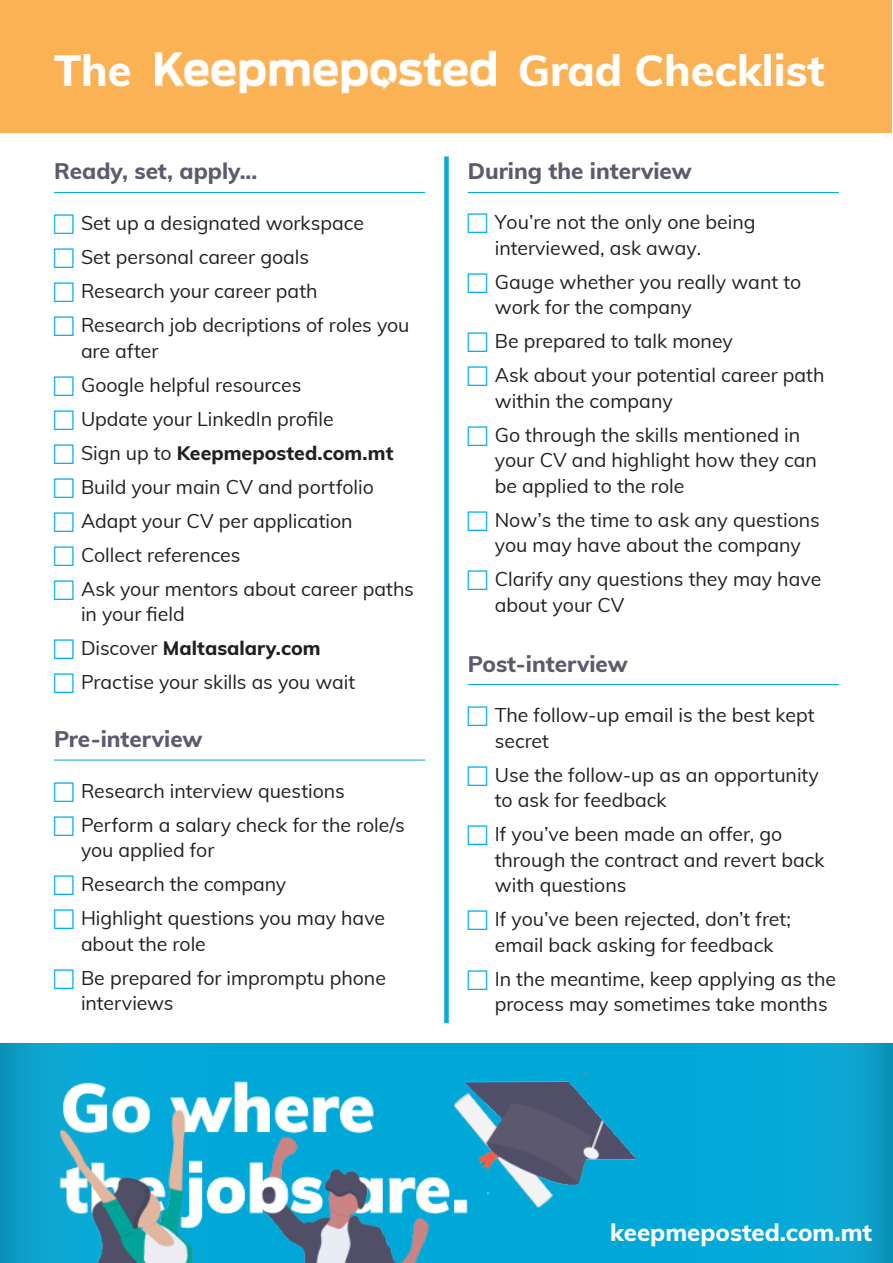
<style>
.page{position:relative;width:893px;height:1263px;background:#fff}
.page>*{position:absolute;margin:0;border:0;box-sizing:border-box;transform-origin:0 0}
.Header_1{font:800 43.5px "Muli";color:#fff}
.Paragraph_Style_2{font:800 24px "Muli";color:#fff}
.Header_2{font:800 22.5px "Muli";color:#5d5a6e}
.t1{font:19.5px/25.5px "Muli";color:#231f20}
.t2{font:800 19.5px "Muli";color:#231f20}
.s1{font-weight:400}
</style>
<div class="page">
<div style="left:1px;top:0;width:891px;height:132px;background:#fbb254"></div>
<img style="left:0;top:1043px;width:893px;height:220px">
<img style="left:0;top:1071px;width:636px;height:192px">
<img style="left:155px;top:51px;width:340px;height:43px">
<div style="left:444px;top:156px;width:5px;height:867px;background:#08aad7"></div>
<hr style="left:54px;top:192px;width:371px;height:1px;background:#08aad7">
<hr style="left:468px;top:192px;width:371px;height:1px;background:#08aad7">
<hr style="left:468px;top:684px;width:371px;height:1px;background:#08aad7">
<hr style="left:54px;top:759px;width:371px;height:1px;background:#08aad7">
<p class="Header_1" style="left:518px;top:39px;width:309px">Grad Checklist</p>
<p class="Header_2" style="left:54px;top:155px;width:205px">Ready, set, apply...</p>
<p class="Header_2" style="left:468px;top:155px;width:226px">During the interview</p>
<p class="t1" style="left:81px;top:209px;width:284px">Set up a designated workspace</p>
<p class="t1" style="left:81px;top:243px;width:230px">Set personal career goals</p>
<p class="t1" style="left:81px;top:277px;width:238px">Research your career path</p>
<p class="t1" style="left:81px;top:311px;width:330px">Research job decriptions of roles you are after</p>
<p class="t1" style="left:81px;top:371px;width:222px">Google helpful resources</p>
<p class="t1" style="left:81px;top:405px;width:254px">Update your LinkedIn profile</p>
<p class="t2" style="left:81px;top:438px;width:314px"><span class="s1">Sign up to</span> Keepmeposted.com.mt</p>
<p class="t1" style="left:81px;top:473px;width:294px">Build your main CV and portfolio</p>
<p class="t1" style="left:81px;top:507px;width:273px">Adapt your CV per application</p>
<p class="t1" style="left:81px;top:541px;width:161px">Collect references</p>
<p class="t1" style="left:81px;top:575px;width:334px">Ask your mentors about career paths in your field</p>
<p class="t2" style="left:81px;top:634px;width:241px"><span class="s1">Discover</span> Maltasalary.com</p>
<p class="t1" style="left:81px;top:668px;width:276px">Practise your skills as you wait</p>
<p class="Header_2" style="left:54px;top:722px;width:150px">Pre-interview</p>
<p class="t1" style="left:81px;top:777px;width:265px">Research interview questions</p>
<p class="t1" style="left:81px;top:811px;width:325px">Perform a salary check for the role/s you applied for</p>
<p class="t1" style="left:81px;top:870px;width:207px">Research the company</p>
<p class="t1" style="left:81px;top:904px;width:305px">Highlight questions you may have about the role</p>
<p class="t1" style="left:81px;top:964px;width:306px">Be prepared for impromptu phone interviews</p>
<p class="t1" style="left:495px;top:208px;width:262px">You’re not the only one being interviewed, ask away.</p>
<p class="t1" style="left:495px;top:268px;width:308px">Gauge whether you really want to work for the company</p>
<p class="t1" style="left:495px;top:327px;width:240px">Be prepared to talk money</p>
<p class="t1" style="left:495px;top:361px;width:331px">Ask about your potential career path within the company</p>
<p class="t1" style="left:495px;top:421px;width:324px">Go through the skills mentioned in your CV and highlight how they can be applied to the role</p>
<p class="t1" style="left:495px;top:506px;width:327px">Now’s the time to ask any questions you may have about the company</p>
<p class="t1" style="left:495px;top:565px;width:328px">Clarify any questions they may have about your CV</p>
<p class="Header_2" style="left:468px;top:648px;width:162px">Post-interview</p>
<p class="t1" style="left:495px;top:701px;width:321px">The follow-up email is the best kept secret</p>
<p class="t1" style="left:495px;top:761px;width:326px">Use the follow-up as an opportunity to ask for feedback</p>
<p class="t1" style="left:495px;top:820px;width:331px">If you’ve been made an offer, go through the contract and revert back with questions</p>
<p class="t1" style="left:495px;top:905px;width:298px">If you’ve been rejected, don’t fret; email back asking for feedback</p>
<p class="t1" style="left:495px;top:965px;width:343px">In the meantime, keep applying as the process may sometimes take months</p>
<p class="Paragraph_Style_2" style="left:610px;top:1215px;width:263px">keepmeposted.com.mt</p>
</div>
